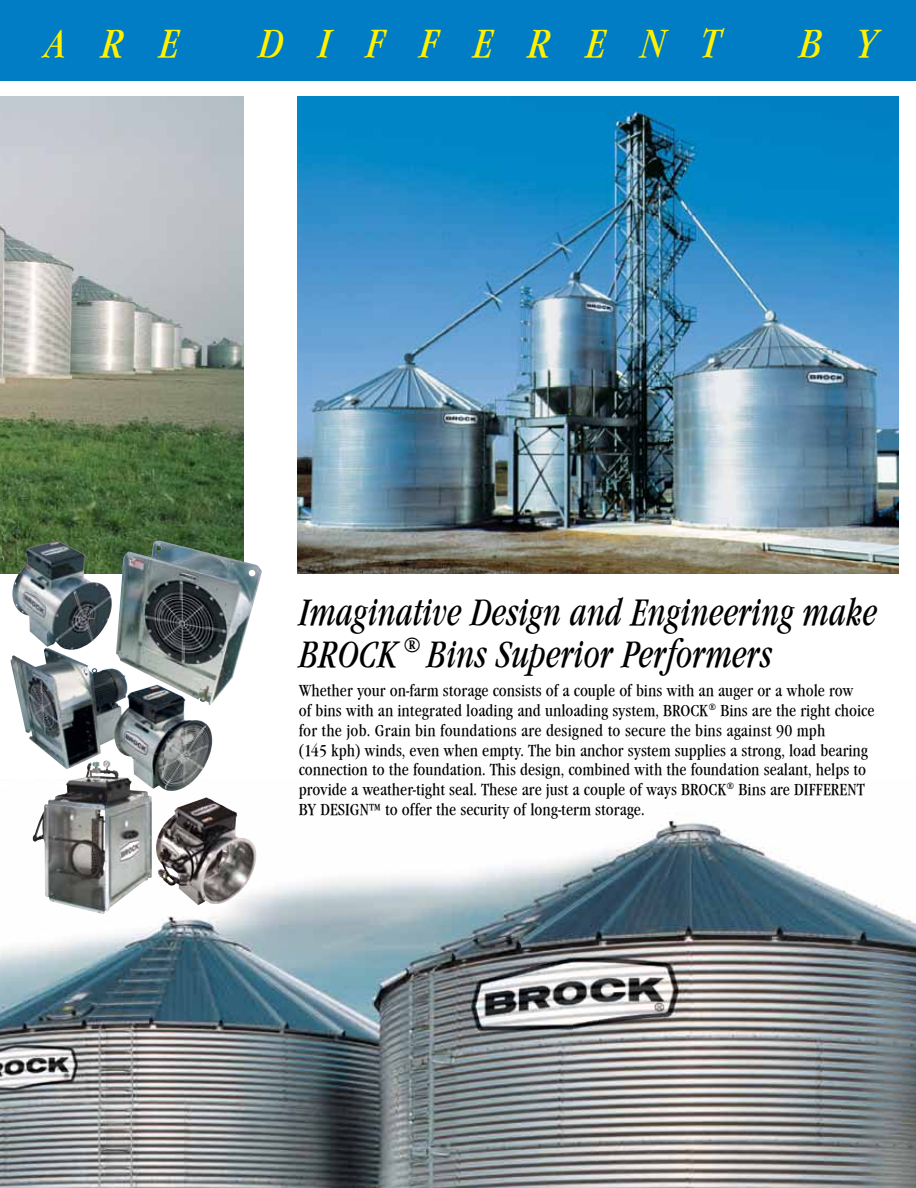
<style>
.page{position:relative;width:916px;height:1188px;background:#fff}
.page>*{position:absolute;margin:0;border:0;box-sizing:border-box;transform-origin:0 0}
.t1{font:italic 40.5px "Garamond Cd ITCTT Book";letter-spacing:.85em;color:#fff200}
.t2{font:italic 37.95px/41.2px "Garamond Cd ITCTT Book";color:#000;scale:.9 1}
.t3{font:16.5px/19.8px "Garamond Cd ITCTT Book";color:#000}
</style>
<div class="page">
<img style="left:0;top:791px;width:915px;height:397px">
<img style="left:0;top:97px;width:244px;height:477px">
<img style="left:297px;top:97px;width:601px;height:477px">
<div style="left:0;top:0;width:915px;height:81px;background:#007dc5"></div>
<img style="left:116px;top:541px;width:146px;height:162px">
<img style="left:155px;top:797px;width:103px;height:108px">
<img style="left:12px;top:541px;width:100px;height:109px">
<img style="left:10px;top:650px;width:202px;height:141px">
<h1 class="t1" style="left:44px;top:21px;width:137px">ARE</h1>
<h1 class="t1" style="left:258px;top:21px;width:463px">DIFFERENT</h1>
<h1 class="t1" style="left:799px;top:21px;width:80px">B Y</h1>
<h2 class="t2" style="left:298px;top:593px;width:644px">Imaginative design and engineering make<br>BROCK® bins superior performers</h2>
<p class="t3" style="left:299px;top:681px;width:577px">Whether your on-farm storage consists of a couple of bins with an auger or a whole row<br>of bins with an integrated loading and unloading system, BROCK® bins are the right choice for the job. Grain bin foundations are designed to secure the bins against 90 mph<br>(145 kph) winds, even when empty. The bin anchor system supplies a strong, load bearing connection to the foundation. This design, combined with the foundation sealant, helps to provide a weather-tight seal. These are just a couple of ways BROCK® bins are DIFFERENT BY DESIGN™ to offer the security of long-term storage.</p>
</div>
